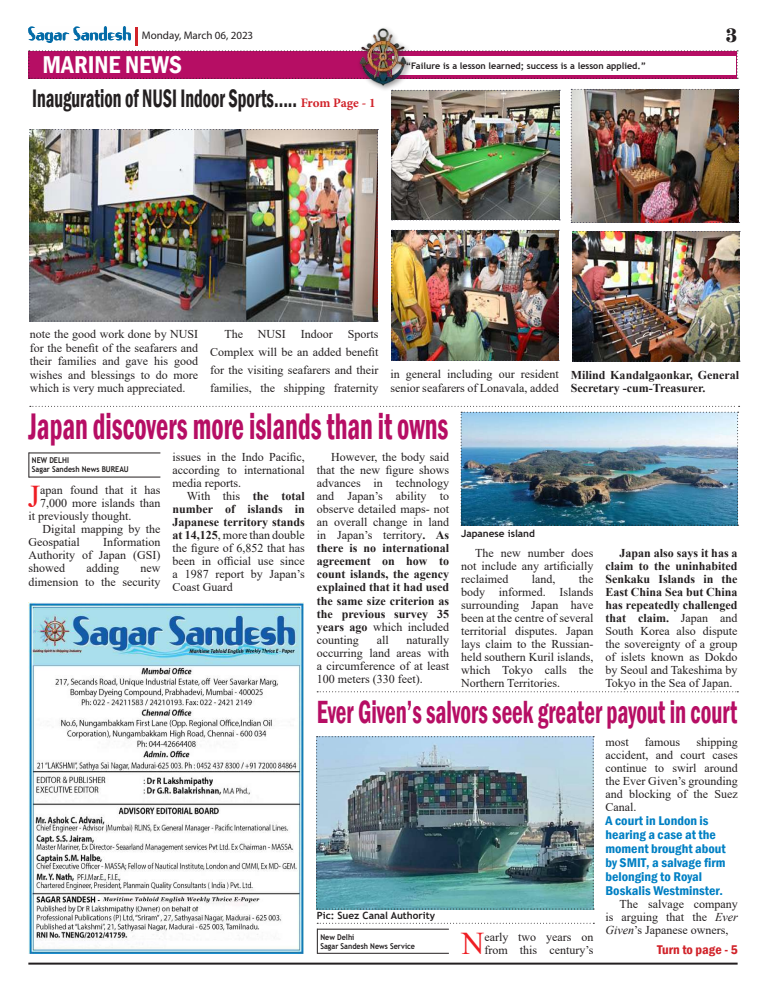
<style>
.page{position:relative;width:766px;height:993px;background:#fff}
.page>*{position:absolute;margin:0;border:0;box-sizing:border-box;transform-origin:0 0}
.t1{font:600 condensed 38px "Franklin Gothic";color:#b60e64;scale:.7 1}
.t2{font:600 condensed 33px "Franklin Gothic";color:#b60e64;scale:.7 1}
.t3{font:31.6px "Times New Roman";color:#ee1d23}
.t4{font:600 condensed 26px "Franklin Gothic";color:#231f20;scale:.7 1}
.t5{font:600 condensed 25px "Franklin Gothic";color:#fff}
.t6{font:700 20px "A850 Roman";color:#231f20}
.t7{font:600 condensed 13px/14px "Franklin Gothic";color:#0080c4;scale:1.07 1}
.t8{font:600 condensed 13px "Franklin Gothic";color:#d1232a;scale:1.07 1}
.t9{font:12px/13px "Times New Roman";color:#231f20;text-align:justify}
.t10{font:700 12px/13px "Times New Roman";color:#231f20}
.t11{font:11px "Myriad Pro";color:#231f20}
.t12{font:700 10px "Trebuchet MS";color:#231f20}
.t13{font:700 9px "Trebuchet MS";color:#231f20}
.t14{font:700 8px/9px "Trebuchet MS";color:#231f20;scale:.9 1}
.s1{font-family:"Minion Pro";font-weight:700;font-stretch:normal;font-size:13px;color:#d1232a}
.s2{font-weight:700}
.s3{font-style:italic}
</style>
<div class="page">
<hr style="left:28px;top:962px;width:709px;height:2px;background:#231f20">
<hr style="left:135px;top:27px;width:3px;height:18px;background:#d1232a">
<svg style="left:28px;top:50px;width:710px;height:29px;background:#b51969"></svg>
<div style="left:392px;top:56px;width:343px;height:19px;background:#fff"></div>
<div style="left:356px;top:26px;width:57px;height:66px;background:#231f20;opacity:.5"></div>
<img style="left:357px;top:26px;width:52px;height:63px">
<img style="left:28px;top:27px;width:102px;height:16px">
<img style="left:28px;top:602px;width:275px;height:351px">
<img style="left:29px;top:129px;width:349px;height:192px">
<img style="left:391px;top:90px;width:169px;height:130px">
<img style="left:391px;top:230px;width:168px;height:131px">
<img style="left:570px;top:89px;width:169px;height:134px">
<img style="left:572px;top:231px;width:168px;height:130px">
<img style="left:28px;top:406px;width:711px;height:119px">
<hr style="left:29px;top:452px;width:131px;height:1px;background:#231f20">
<svg style="left:317px;top:691px;width:421px;height:1px"></svg>
<img style="left:316px;top:736px;width:278px;height:173px">
<svg style="left:317px;top:922px;width:277px;height:31px"></svg>
<p class="t11" style="left:142px;top:29px;width:113px">Monday, March 06, 2023</p>
<h3 class="t5" style="left:43px;top:48px;width:141px">MARINE NEWS</h3>
<p class="t13" style="left:405px;top:60px;width:242px">“Failure is a lesson learned; success is a lesson applied.”</p>
<h3 class="t4" style="left:32px;top:81px;width:492px">Inauguration of NUSI Indoor Sports..... <span class="s1">From Page - 1</span></h3>
<h3 class="t6" style="left:725px;top:24px;width:13px">3</h3>
<p class="t9" style="left:30px;top:327px;width:170px;line-height:13.4px">note the good work done by NUSI for the benefit of the seafarers and their families and gave his good wishes and blessings to do more which is very much appreciated.</p>
<p class="t9" style="left:210px;top:325px;width:170px;line-height:17.9px;text-indent:14px">The NUSI Indoor Sports Complex will be an added benefit for the visiting seafarers and their families, the shipping fraternity</p>
<p class="t9" style="left:390px;top:367px;width:170px;line-height:13.7px">in general including our resident senior seafarers of Lonavala, added</p>
<p class="t10" style="left:570px;top:368px;width:170px">Milind Kandalgaonkar, General<br>Secretary -cum-Treasurer.</p>
<h1 class="t1" style="left:28px;top:400px;width:601px">Japan discovers more islands than it owns</h1>
<p class="t14" style="left:32px;top:456px;width:109px">NEW DELHI<br>Sagar Sandesh News BUREAU</p>
<p class="t9" style="left:172px;top:450px;width:134px">issues in the Indo Pacific, according to international media reports.</p>
<p class="t9" style="left:172px;top:489px;width:134px;text-indent:14px">With this <span class="s2">the total number of islands in Japanese territory stands at 14,125</span>, more than double the figure of 6,852 that has been in official use since a 1987 report by Japan’s Coast Guard</p>
<p class="t9" style="left:317px;top:450px;width:134px;text-indent:14px">However, the body said that the new figure shows advances in technology and Japan’s ability to observe detailed maps- not an overall change in land in Japan’s territory<span class="s2">. As there is no international agreement on how to count islands, the agency explained that it had used the same size criterion as the previous survey 35 years ago</span> which included counting</p>
<h3 class="t3" style="left:28px;top:474px;width:14px">J</h3>
<p class="t9" style="left:40px;top:483px;width:122px">apan found that it has</p>
<p class="t9" style="left:40px;top:496px;width:122px">7,000 more islands than</p>
<p class="t9" style="left:28px;top:509px;width:105px">it previously thought.</p>
<p class="t9" style="left:43px;top:522px;width:119px">Digital mapping by the</p>
<p class="t9" style="left:28px;top:535px;width:53px">Geospatial</p>
<p class="t9" style="left:28px;top:535px;width:134px;text-indent:75px">Information Authority of Japan (GSI) showed</p>
<p class="t9" style="left:86px;top:561px;width:34px">adding</p>
<p class="t9" style="left:28px;top:561px;width:134px;text-align:right">new<br>dimension to the security</p>
<p class="t9" style="left:317px;top:632px;width:134px;text-indent:89px">naturally occurring land areas with a circumference of at least 100 meters (330 feet).</p>
<p class="t9" style="left:376px;top:632px;width:13px">all</p>
<p class="t12" style="left:461px;top:527px;width:75px">Japanese island</p>
<p class="t9" style="left:461px;top:545px;width:134px;text-indent:14px">The new number does not include any artificially reclaimed</p>
<p class="t9" style="left:461px;top:571px;width:134px;text-indent:117px">the body informed. Islands surrounding Japan have been at the centre of several territorial disputes. Japan lays claim to the Russian&shy;held southern Kuril islands, which Tokyo calls the Northern Territories.</p>
<p class="t9" style="left:531px;top:571px;width:25px">land,</p>
<p class="t9" style="left:605px;top:545px;width:134px;text-indent:14px"><span class="s2">Japan also says it has a claim to the uninhabited Senkaku Islands in the East China Sea but China has repeatedly challenged that claim.</span> Japan and South Korea also dispute the sovereignty of a group of islets known as Dokdo by Seoul and Takeshima by Tokyo in the Sea of Japan.</p>
<h2 class="t2" style="left:316px;top:689px;width:602px">Ever Given’s salvors seek greater payout in court</h2>
<p class="t12" style="left:317px;top:909px;width:120px">Pic: Suez Canal Authority</p>
<p class="t14" style="left:320px;top:932px;width:107px">New Delhi<br>Sagar Sandesh News Service</p>
<h3 class="t3" style="left:461px;top:920px;width:24px">N</h3>
<p class="t9" style="left:484px;top:929px;width:111px">early two years on from this century’s</p>
<p class="t9" style="left:605px;top:734px;width:134px;text-indent:91px">shipping accident, and court cases continue to swirl around the Ever Given’s grounding and blocking of the Suez Canal.</p>
<p class="t7" style="left:605px;top:813px;width:114px">A court in London is hearing a case at the moment brought about by SMIT, a salvage firm belonging to Royal<br>Boskalis Westminster.</p>
<p class="t9" style="left:605px;top:896px;width:134px;text-indent:14px">The salvage company is arguing that the <span class="s3">Ever Given</span>’s Japanese owners,</p>
<p class="t8" style="left:657px;top:940px;width:77px">Turn to page - 5</p>
<p class="t9" style="left:605px;top:734px;width:25px">most</p>
<p class="t9" style="left:644px;top:734px;width:37px">famous</p>
</div>
